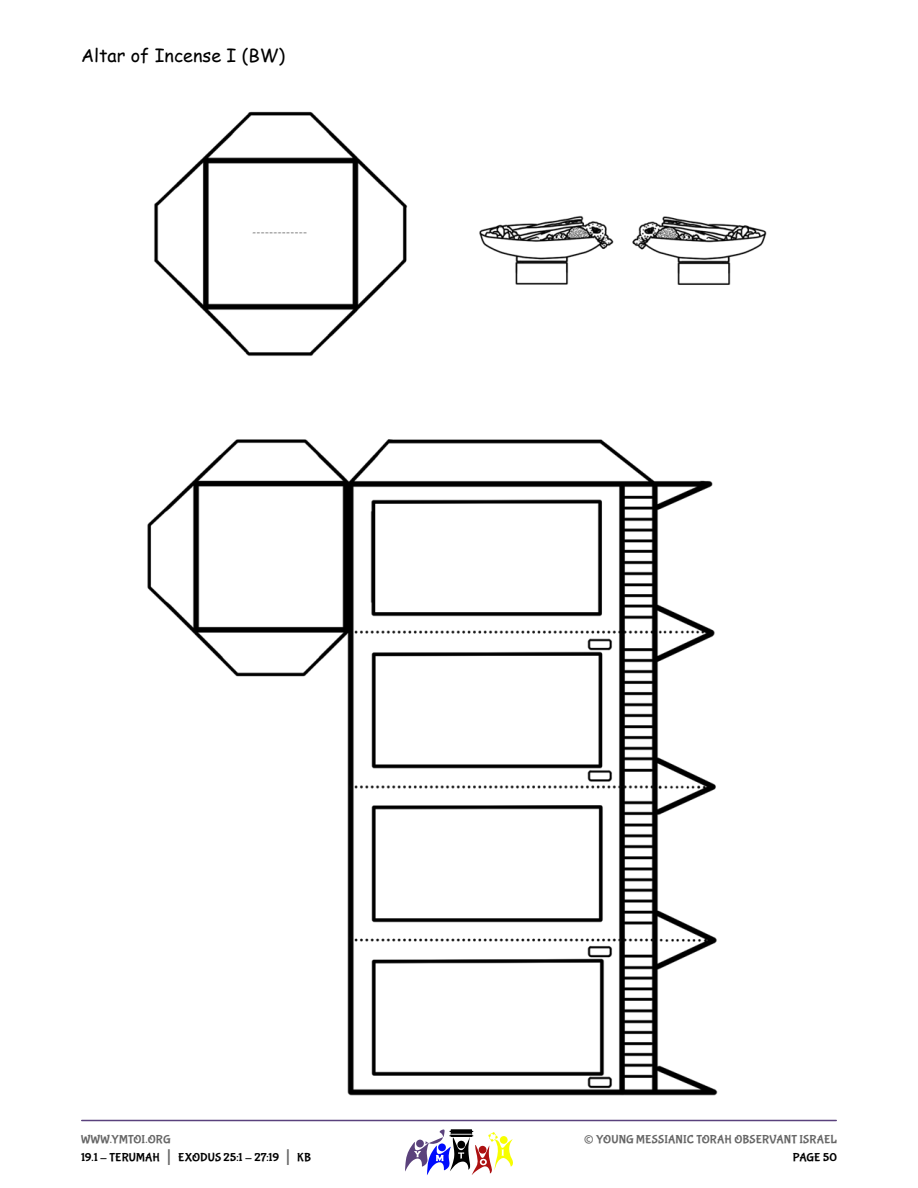
<style>
.page{position:relative;width:918px;height:1188px;background:#fff}
.page>*{position:absolute;margin:0;border:0;box-sizing:border-box;transform-origin:0 0}
.t1{font:27px "Bubblegum Sans";color:#666}
.t2{font:18px "Comic Sans MS";color:#000}
.t3{font:12px/18px "Bubblegum Sans";letter-spacing:.01em;color:#000}
.t4{font:12px "Bubblegum Sans";letter-spacing:.01em;color:#666}
.s1{color:#666}
.s2{font-size:21px;color:#666}
</style>
<div class="page">
<hr style="left:82px;top:1120px;width:754px;height:1px;background:#59417c">
<svg style="left:405px;top:1129px;width:108px;height:46px"></svg>
<img style="left:147px;top:111px;width:620px;height:985px">
<h2 class="t2" style="left:81px;top:47px;width:206px">Altar of Incense I (BW)</h2>
<p class="t3" style="left:81px;top:1130px;width:232px"><span class="s1">WWW.YMTOI.ORG<br></span>19.1 - TERUMAH <span class="s2">|</span> EXODUS 25:1 - 27:19 <span class="s2">|</span> KB</p>
<h1 class="t1" style="left:584px;top:1122px;width:12px">©</h1>
<p class="t4" style="left:596px;top:1132px;width:242px">YOUNG MESSIANIC TORAH OBSERVANT ISRAEL</p>
<p class="t3" style="left:793px;top:1148px;width:46px">PAGE 50</p>
</div>
